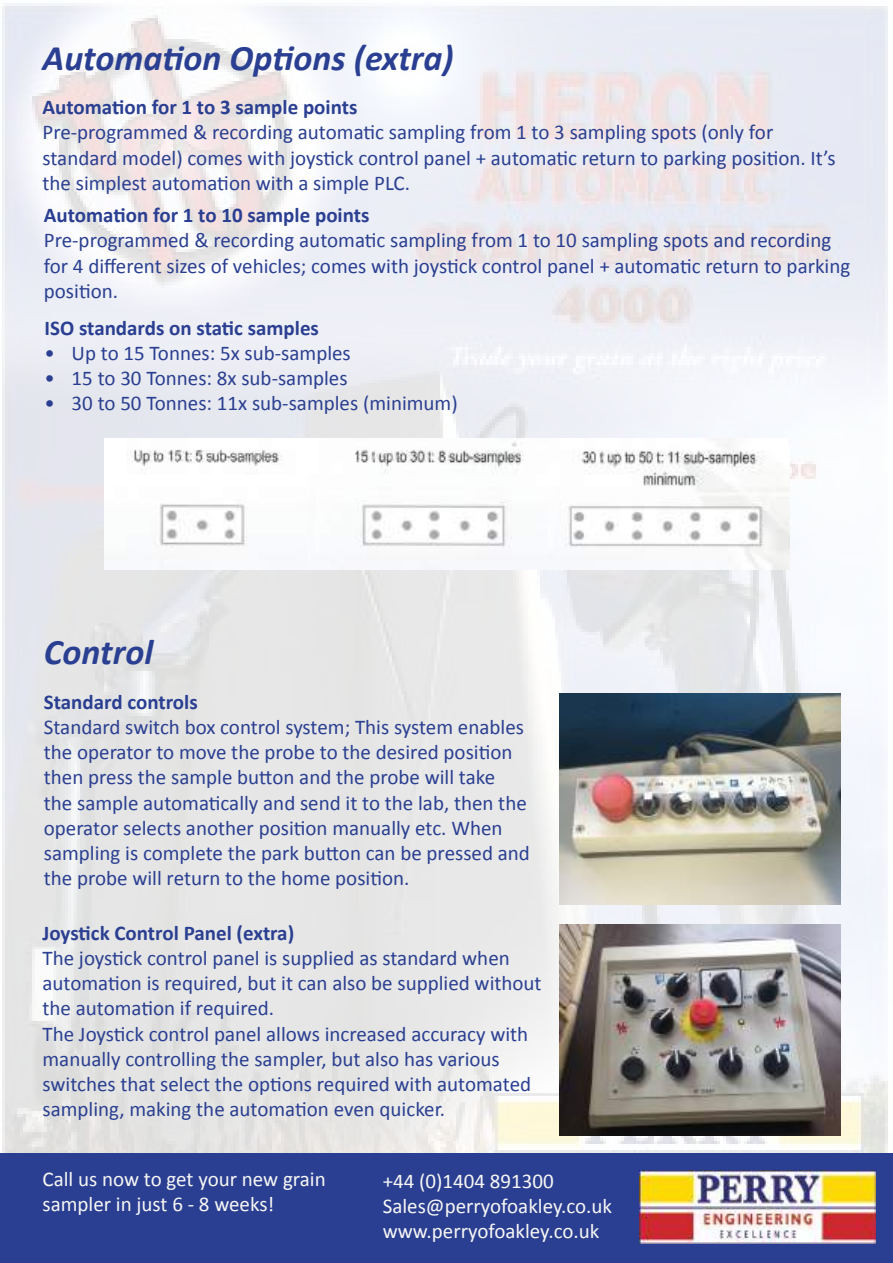
<style>
.page{position:relative;width:893px;height:1263px;background:#fff}
.page>*{position:absolute;margin:0;border:0;box-sizing:border-box;transform-origin:0 0}
.t1{font:italic 700 36px "Calibri";color:#2a3f91}
.t2{font:21px/25.2px "Calibri";color:#2a3f91}
.t3{font:700 21px "Calibri";color:#2a3f91}
.t4{font:21px/25.2px "Calibri";color:#f8f7f6}
</style>
<div class="page">
<img style="left:2px;top:3px;width:886px;height:1150px">
<div style="left:0;top:1153px;width:893px;height:110px;background:#2a3f91"></div>
<img style="left:639px;top:1170px;width:236px;height:74px">
<img style="left:559px;top:693px;width:282px;height:211px">
<img style="left:559px;top:924px;width:282px;height:211px">
<img style="left:104px;top:439px;width:686px;height:130px">
<h1 class="t1" style="left:43px;top:35px;width:413px">Automation Options (extra)</h1>
<p class="t3" style="left:43px;top:94px;width:316px">Automation for 1 to 3 sample points</p>
<p class="t2" style="left:43px;top:120px;width:795px">Pre-programmed &amp; recording automatic sampling from 1 to 3 sampling spots (only for standard model) comes with joystick control panel + automatic return to parking position. It’s the simplest automation with a simple PLC.</p>
<p class="t3" style="left:44px;top:202px;width:327px">Automation for 1 to 10 sample points</p>
<p class="t2" style="left:44px;top:228px;width:808px">Pre-programmed &amp; recording automatic sampling from 1 to 10 sampling spots and recording for 4 different sizes of vehicles; comes with joystick control panel + automatic return to parking position.</p>
<p class="t3" style="left:45px;top:314px;width:276px">ISO standards on static samples</p>
<p class="t2" style="left:45px;top:340px;width:308px">• Up to 15 Tonnes: 5x sub-samples</p>
<p class="t2" style="left:45px;top:366px;width:304px">• 15 to 30 Tonnes: 8x sub-samples</p>
<p class="t2" style="left:45px;top:391px;width:415px">• 30 to 50 Tonnes: 11x sub-samples (minimum)</p>
<h1 class="t1" style="left:44px;top:629px;width:111px">Control</h1>
<p class="t3" style="left:44px;top:688px;width:155px">Standard controls</p>
<p class="t2" style="left:44px;top:714px;width:487px">Standard switch box control system; This system enables the operator to move the probe to the desired position then press the sample button and the probe will take<br>the sample automatically and send it to the lab, then the operator selects another position manually etc. When sampling is complete the park button can be pressed and the probe will return to the home position.</p>
<p class="t3" style="left:43px;top:919px;width:253px">Joystick Control Panel (extra)</p>
<p class="t2" style="left:43px;top:945px;width:501px">The joystick control panel is supplied as standard when automation is required, but it can also be supplied without the automation if required.<br>The Joystick control panel allows increased accuracy with manually controlling the sampler, but also has various switches that select the options required with automated sampling, making the automation even quicker.</p>
<p class="t4" style="left:43px;top:1166px;width:285px">Call us now to get your new grain sampler in just 6 - 8 weeks!</p>
<p class="t4" style="left:383px;top:1168px;width:231px">+44 (0)1404 891300<br>Sales@perryofoakley.co.uk www.perryofoakley.co.uk</p>
</div>
